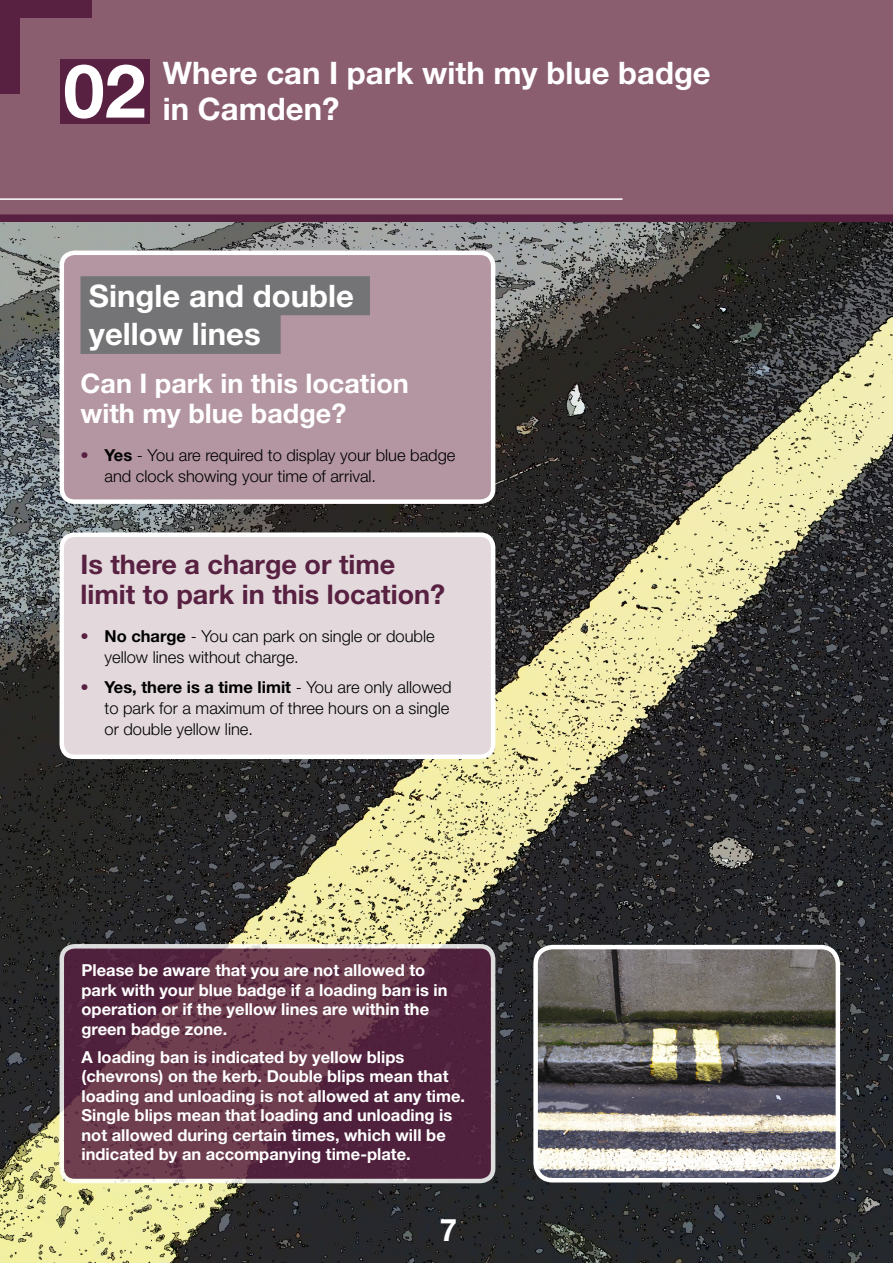
<style>
.page{position:relative;width:893px;height:1263px;background:#fff}
.page>*{position:absolute;margin:0;border:0;box-sizing:border-box;transform-origin:0 0}
.t1{font:700 74.25px "Helvetica Neue";color:#fff}
.t2{font:700 31.05px/38.7px "Helvetica Neue";color:#fff}
.t3{font:700 27px/30px "Helvetica Neue";color:#582041}
.t4{font:700 27px/30px "Helvetica Neue";color:#fff}
.t5{font:700 16.5px/19.5px "Helvetica Neue";color:#fff}
.t6{font:300 16.5px/21px "Helvetica Neue";color:#000}
.s1{font-weight:700;color:#582041}
.s2{font-weight:700}
</style>
<div class="page">
<img style="left:0;top:222px;width:893px;height:1041px">
<div style="left:62px;top:253px;width:431px;height:249px;background:#b396a1;border-radius:13px"></div>
<div style="left:60px;top:251px;width:435px;height:253px;border:4px solid #fff;border-radius:13px"></div>
<div style="left:62px;top:535px;width:431px;height:222px;background:#e3d9dc;border-radius:13px"></div>
<div style="left:60px;top:532px;width:435px;height:227px;border:4px solid #fff;border-radius:13px"></div>
<svg style="left:62px;top:946px;width:431px;height:235px;background:#5f2f46"></svg>
<div style="left:60px;top:944px;width:435px;height:239px;border:4px solid #fff;border-radius:13px"></div>
<div style="left:80px;top:276px;width:290px;height:39px;background:#747476"></div>
<div style="left:80px;top:315px;width:201px;height:39px;background:#747476"></div>
<div style="left:0;top:0;width:893px;height:218px;background:#8a5d6f"></div>
<div style="left:0;top:0;width:92px;height:17px;background:#582041"></div>
<div style="left:0;top:10px;width:19px;height:83px;background:#582041"></div>
<hr style="left:0;top:198px;width:622px;height:2px;background:#fff">
<div style="left:60px;top:60px;width:89px;height:64px;background:#582041"></div>
<div style="left:0;top:214px;width:893px;height:8px;background:#582041"></div>
<img style="left:536px;top:947px;width:302px;height:232px">
<div style="left:533px;top:945px;width:307px;height:237px;border:4px solid #fff;border-radius:17px"></div>
<h1 class="t1" style="left:63px;top:45px;width:84px">02</h1>
<h2 class="t2" style="left:163px;top:53px;width:549px">Where can I park with my blue badge</h2>
<h2 class="t2" style="left:163px;top:89px;width:178px">in Camden?</h2>
<h2 class="t2" style="left:89px;top:276px;width:267px">Single and double yellow lines</h2>
<h3 class="t4" style="left:80px;top:368px;width:330px">Can I park in this location with my blue badge?</h3>
<p class="t6" style="left:104px;top:444px;width:352px;text-indent:-24px"><span class="s1">•</span> <span class="s2">Yes</span> - You are required to display your blue badge and clock showing your time of arrival.</p>
<h3 class="t3" style="left:80px;top:549px;width:366px">Is there a charge or time limit to park in this location?</h3>
<p class="t6" style="left:104px;top:626px;width:332px;text-indent:-24px"><span class="s1">•</span> <span class="s2">No charge</span> - You can park on single or double yellow lines without charge.</p>
<p class="t6" style="left:104px;top:676px;width:349px;text-indent:-24px"><span class="s1">•</span> <span class="s2">Yes, there is a time limit</span> - You are only allowed to park for a maximum of three hours on a single or double yellow line.</p>
<p class="t5" style="left:81px;top:960px;width:367px">Please be aware that you are not allowed to park with your blue badge if a loading ban is in operation or if the yellow lines are within the green badge zone.</p>
<p class="t5" style="left:81px;top:1047px;width:385px">A loading ban is indicated by yellow blips (chevrons) on the kerb. Double blips mean that loading and unloading is not allowed at any time.<br>Single blips mean that loading and unloading is not allowed during certain times, which will be indicated by an accompanying time-plate.</p>
<h2 class="t2" style="left:440px;top:1209px;width:19px">7</h2>
</div>
